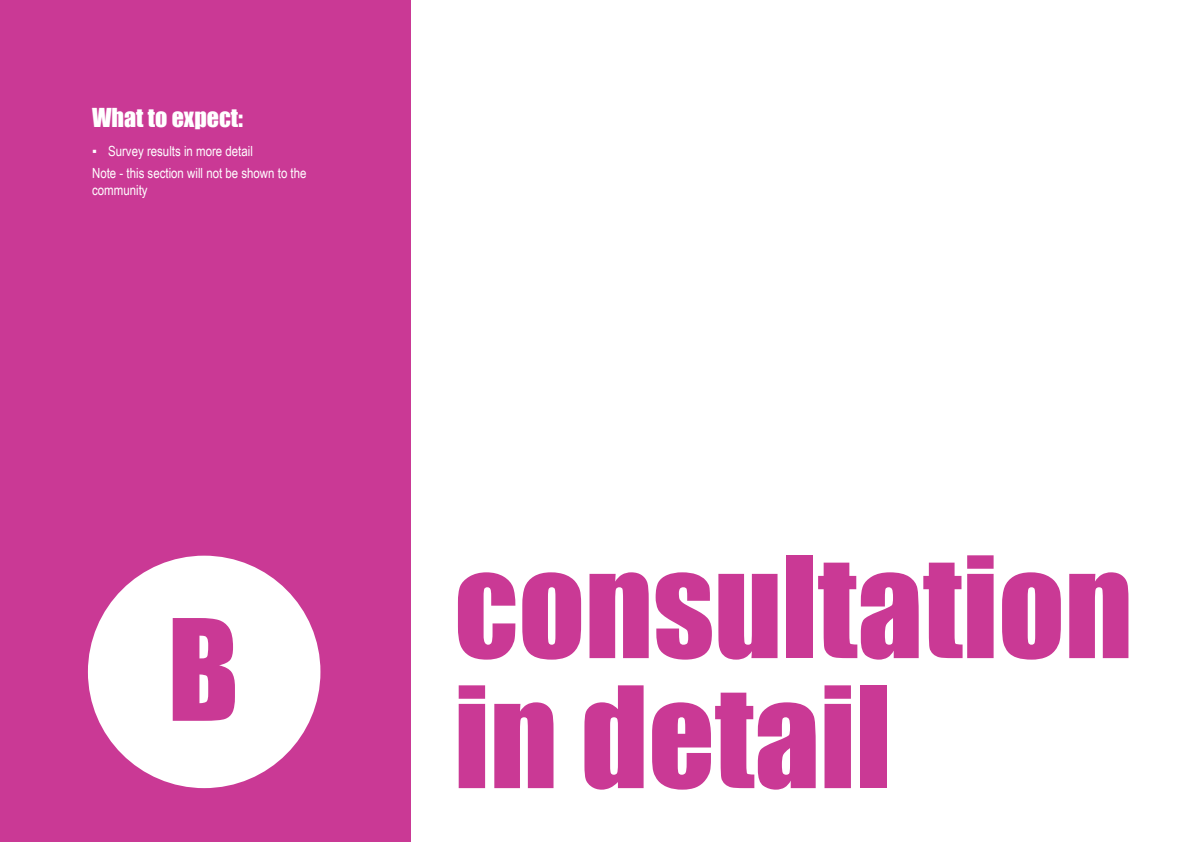
<style>
.page{position:relative;width:1191px;height:842px;background:#fff}
.page>*{position:absolute;margin:0;border:0;box-sizing:border-box;transform-origin:0 0}
.Section_Heading{font:130px/130px "Impact";color:#ca3995}
.Heading_1_White_-_No{font:24px "Impact";color:#fff}
.Normal_-_white{font:14px/16.8px "Arial Narrow";color:#fff}
</style>
<div class="page">
<div style="left:0;top:0;width:410px;height:842px;background:#ca3995"></div>
<div style="left:88px;top:556px;width:232px;height:232px;background:#fff;border-radius:50%"></div>
<p class="Heading_1_White_-_No" style="left:92px;top:99px;width:153px">What to expect:</p>
<p class="Normal_-_white" style="left:92px;top:142px;width:162px">▪ Survey results in more detail</p>
<p class="Normal_-_white" style="left:92px;top:164px;width:216px">Note - this section will not be shown to the community</p>
<p class="Section_Heading" style="left:167px;top:601px;width:73px">B</p>
<p class="Section_Heading" style="left:454px;top:539px;width:680px">consultation in detail</p>
</div>
